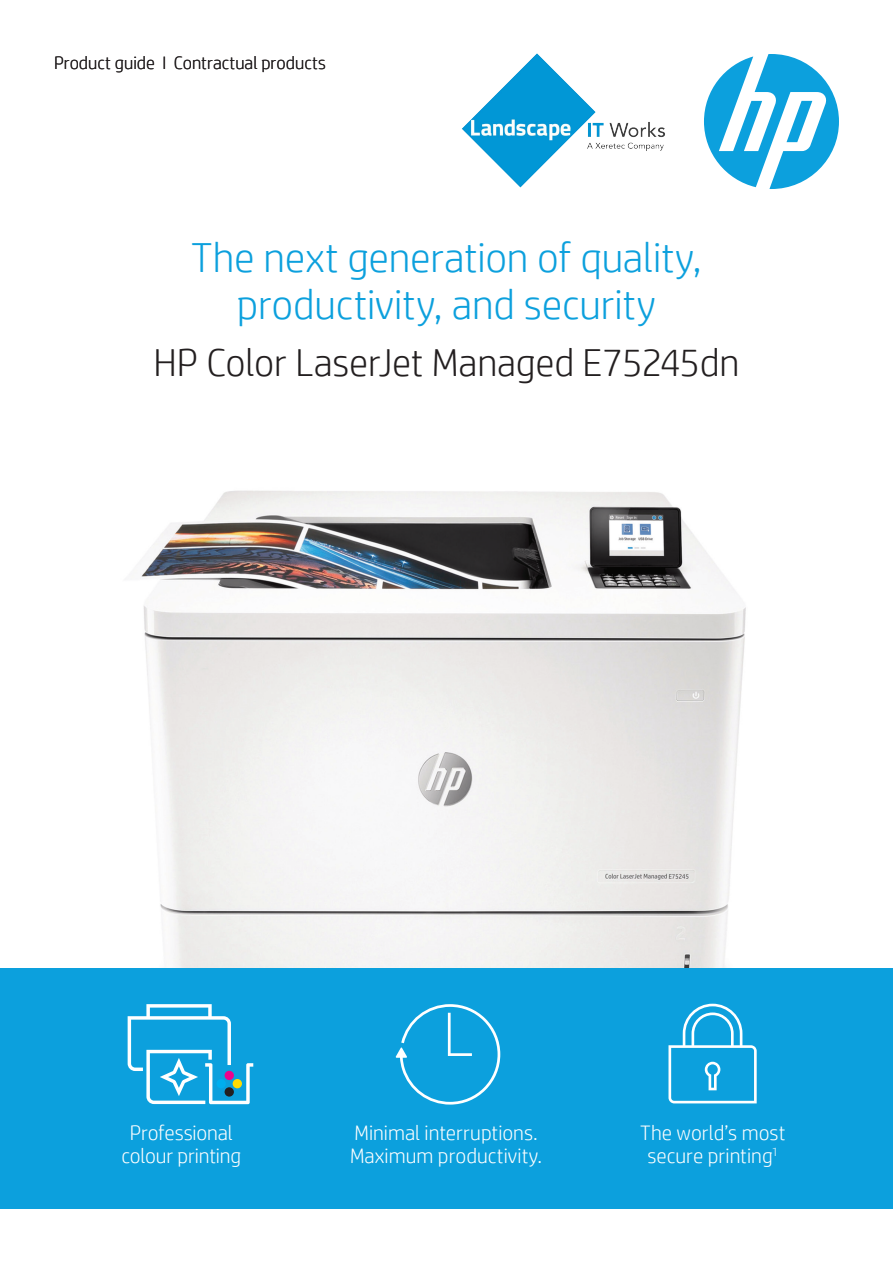
<style>
.page{position:relative;width:893px;height:1263px;background:#fff}
.page>*{position:absolute;margin:0;border:0;box-sizing:border-box;transform-origin:0 0}
.Document_type_12_14{font:300 42px "HP Simplified";letter-spacing:-.005em;color:#0ca0dd}
.Document_type_12_14-2{font:300 39px "HP Simplified";letter-spacing:-.005em;color:#231f20}
.Document_type_12_14-3{font:300 21px/22.5px "HP Simplified";color:#fff}
.Document_type_12_14-4{font:300 18px "HP Simplified";color:#231f20}
</style>
<div class="page">
<img style="left:141px;top:490px;width:605px;height:478px">
<div style="left:0;top:968px;width:893px;height:241px;background:#0ca0dd"></div>
<svg style="left:668px;top:1004px;width:89px;height:99px"></svg>
<svg style="left:704px;top:54px;width:135px;height:135px"></svg>
<svg style="left:395px;top:1004px;width:105px;height:100px"></svg>
<svg style="left:128px;top:1004px;width:125px;height:100px"></svg>
<img style="left:462px;top:53px;width:203px;height:135px">
<p class="Document_type_12_14-4" style="left:54px;top:52px;width:273px">Product guide I Contractual products</p>
<p class="Document_type_12_14" style="left:191px;top:234px;width:512px">The next generation of quality,</p>
<p class="Document_type_12_14" style="left:237px;top:280px;width:421px">productivity, and security</p>
<p class="Document_type_12_14-2" style="left:153px;top:340px;width:587px">HP Color LaserJet Managed E75245dn</p>
<p class="Document_type_12_14-3" style="left:130px;top:1121px;width:104px">Professional</p>
<p class="Document_type_12_14-3" style="left:122px;top:1144px;width:121px">colour printing</p>
<p class="Document_type_12_14-3" style="left:350px;top:1121px;width:194px">Minimal interruptions.<br>Maximum productivity.</p>
<p class="Document_type_12_14-3" style="left:640px;top:1121px;width:147px;text-align:center">The world’s most secure printing<sup>1</sup></p>
</div>
